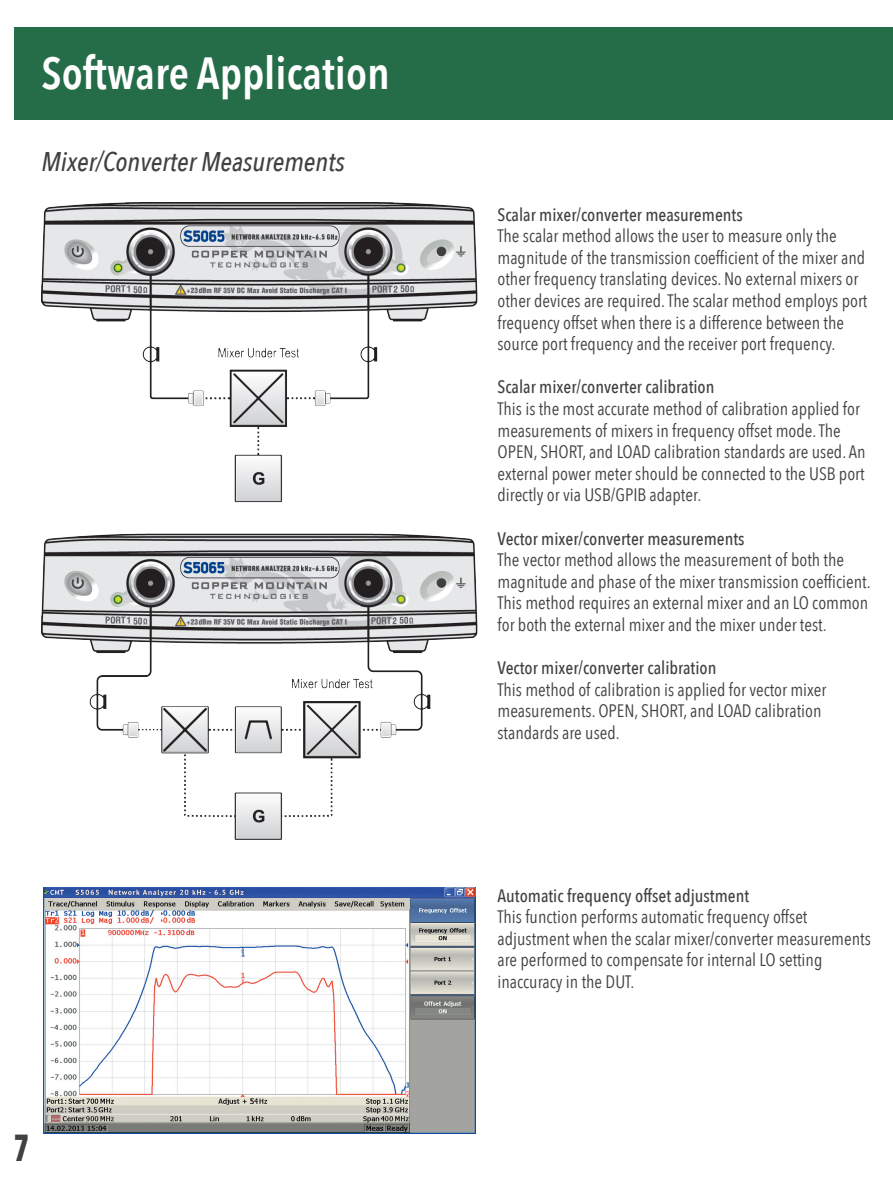
<style>
.page{position:relative;width:893px;height:1188px;background:#fff}
.page>*{position:absolute;margin:0;border:0;box-sizing:border-box;transform-origin:0 0}
.t1{font:600 45px "Avenir Next Condensed";color:#fff}
.t2{font:700 37.5px "Avenir Next Condensed";color:#414141;scale:.8 1}
.t3{font:italic 500 27px "Avenir Next Condensed";color:#414141}
.t4{font:18px/21.6px "Avenir Next Condensed";color:#414141}
.t5{font:500 18px "Avenir Next Condensed";color:#414141}
</style>
<div class="page">
<div style="left:14px;top:27px;width:879px;height:93px;background:#256c48"></div>
<img style="left:41px;top:202px;width:436px;height:638px">
<img style="left:44px;top:887px;width:431px;height:247px">
<p class="t1" style="left:41px;top:35px;width:350px">Software Application</p>
<p class="t3" style="left:41px;top:145px;width:305px">Mixer/Converter Measurements</p>
<p class="t2" style="left:14px;top:1125px;width:21px">7</p>
<p class="t5" style="left:497px;top:203px;width:247px">Scalar mixer/converter measurements</p>
<p class="t4" style="left:497px;top:224px;width:371px">The scalar method allows the user to measure only the magnitude of the transmission coefficient of the mixer and other frequency translating devices. No external mixers or other devices are required. The scalar method employs port frequency offset when there is a difference between the source port frequency and the receiver port frequency.</p>
<p class="t5" style="left:497px;top:376px;width:218px">Scalar mixer/converter calibration</p>
<p class="t4" style="left:497px;top:397px;width:369px">This is the most accurate method of calibration applied for measurements of mixers in frequency offset mode. The OPEN, SHORT, and LOAD calibration standards are used. An external power meter should be connected to the USB port directly or via USB/GPIB adapter.</p>
<p class="t5" style="left:497px;top:527px;width:249px">Vector mixer/converter measurements</p>
<p class="t4" style="left:497px;top:548px;width:375px">The vector method allows the measurement of both the magnitude and phase of the mixer transmission coefficient.<br>This method requires an external mixer and an LO common for both the external mixer and the mixer under test.</p>
<p class="t5" style="left:497px;top:657px;width:220px">Vector mixer/converter calibration</p>
<p class="t4" style="left:497px;top:678px;width:330px">This method of calibration is applied for vector mixer measurements. OPEN, SHORT, and LOAD calibration standards are used.</p>
<p class="t5" style="left:497px;top:884px;width:253px">Automatic frequency offset adjustment</p>
<p class="t4" style="left:497px;top:905px;width:375px">This function performs automatic frequency offset adjustment when the scalar mixer/converter measurements are performed to compensate for internal LO setting inaccuracy in the DUT.</p>
</div>
